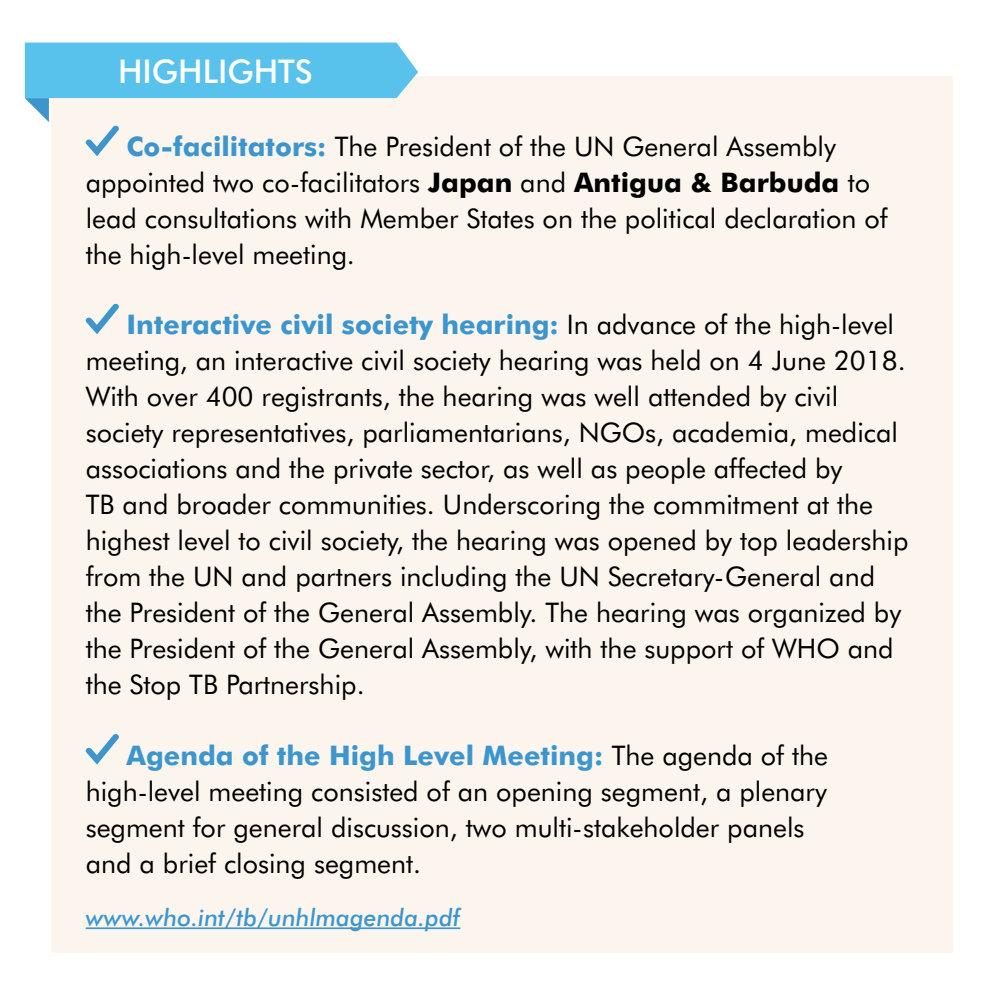
<style>
.page{position:relative;width:1004px;height:1004px;background:#fff}
.page>*{position:absolute;margin:0;border:0;box-sizing:border-box;transform-origin:0 0}
.t1{font:500 32.7px "Futura BT";color:#fff}
.t2{font:27px/36px "Futura BT";color:#000}
.t3{font:italic 500 24px "Futura BT";color:#3c96cd}
.s1{font-weight:700;color:#3c96cd}
.s2{font-weight:700}
</style>
<div class="page">
<div style="left:51px;top:77px;width:901px;height:875px;background:#fbf5ee"></div>
<hr style="left:86px;top:927px;width:374px;height:2px;background:#3c96cd">
<svg style="left:85px;top:303px;width:34px;height:31px"></svg>
<svg style="left:85px;top:734px;width:34px;height:30px"></svg>
<svg style="left:25px;top:43px;width:393px;height:113px"></svg>
<p class="t1" style="left:118px;top:51px;width:196px">HIGHLIGHTS</p>
<p class="t2" style="left:86px;top:128px;width:803px;text-indent:41px"><span class="s1">Co-facilitators:</span> The President of the UN General Assembly appointed two co-facilitators <span class="s2">Japan</span> and <span class="s2">Antigua &amp; Barbuda</span> to lead consultations with Member States on the political declaration of the high-level meeting.</p>
<p class="t2" style="left:86px;top:306px;width:824px;text-indent:41px"><span class="s1">Interactive civil society hearing:</span> In advance of the high-level meeting, an interactive civil society hearing was held on 4 June 2018.<br>With over 400 registrants, the hearing was well attended by civil society representatives, parliamentarians, NGOs, academia, medical associations and the private sector, as well as people affected by<br>TB and broader communities. Underscoring the commitment at the highest level to civil society, the hearing was opened by top leadership from the UN and partners including the UN Secretary-General and the President of the General Assembly. The hearing was organized by the President of the General Assembly, with the support of WHO and the Stop TB Partnership.</p>
<p class="t2" style="left:86px;top:736px;width:743px;text-indent:41px"><span class="s1">Agenda of the High Level Meeting:</span> The agenda of the high-level meeting consisted of an opening segment, a plenary segment for general discussion, two multi-stakeholder panels and a brief closing segment.</p>
<p class="t3" style="left:86px;top:902px;width:376px">www.who.int/tb/unhlmagenda.pdf</p>
</div>
